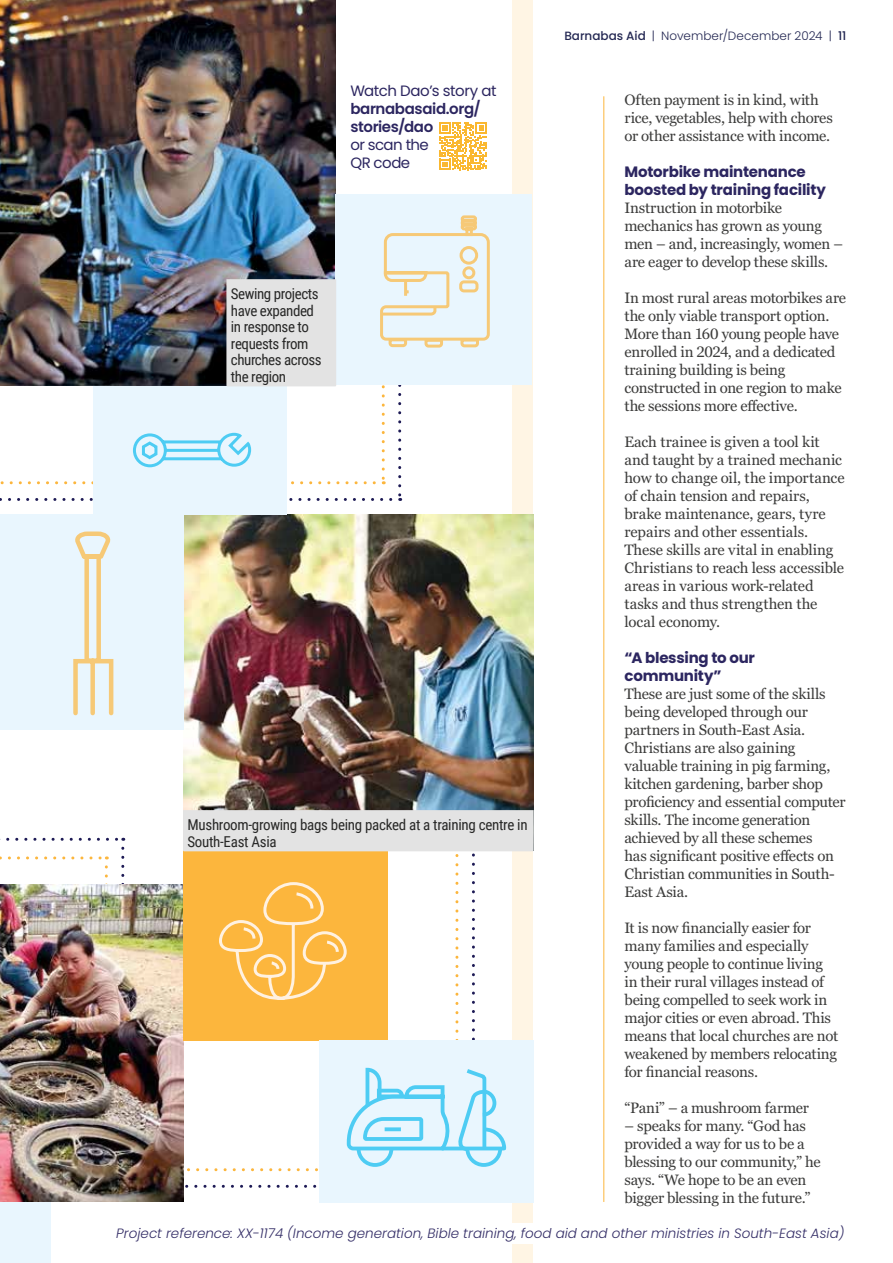
<style>
.page{position:relative;width:893px;height:1263px;background:#fff}
.page>*{position:absolute;margin:0;border:0;box-sizing:border-box;transform-origin:0 0}
.t1{font:15px/18px "Georgia Pro";letter-spacing:-.015em;color:#3c3c3b}
.t2{font:15px/16.5px "Roboto Condensed";letter-spacing:-.03em;color:#282827}
.t3{font:700 15px/18px "Poppins";letter-spacing:-.015em;color:#2c2660}
.t4{font:15px/18px "Poppins";letter-spacing:-.03em;color:#2c2660}
.t5{font:600 15px/18px "Poppins";letter-spacing:-.025em;color:#2c2660}
.t6{font:italic 300 13.5px "Poppins";color:#332d66}
.t7{font:300 12px "Poppins";letter-spacing:.01em;color:#242853}
.s1{font-weight:500}
</style>
<div class="page">
<div style="left:512px;top:0;width:20px;height:1263px;background:#fff5e4"></div>
<div style="left:0;top:1101px;width:51px;height:162px;background:#e9f6fe"></div>
<img style="left:0;top:0;width:335px;height:213px">
<img style="left:0;top:1188px;width:183px;height:14px">
<img style="left:183px;top:514px;width:351px;height:281px">
<div style="left:93px;top:386px;width:194px;height:128px;background:#e9f6fe"></div>
<div style="left:319px;top:1041px;width:215px;height:162px;background:#e9f6fe"></div>
<div style="left:336px;top:195px;width:196px;height:190px;background:#e9f6fe"></div>
<div style="left:0;top:514px;width:183px;height:216px;background:#e9f6fe"></div>
<hr style="left:603px;top:96px;width:1px;height:1106px;background:#fcb63d">
<img style="left:0;top:795px;width:534px;height:393px">
<svg style="left:73px;top:531px;width:41px;height:185px"></svg>
<img style="left:0;top:213px;width:490px;height:288px">
<div style="left:109px;top:1223px;width:741px;height:21px;background:#fff"></div>
<svg style="left:439px;top:123px;width:48px;height:47px"></svg>
<p class="t7" style="left:564px;top:29px;width:283px"><span class="s1">Barnabas Aid</span> | November/December 2024 | <span class="s1">11</span></p>
<p class="t4" style="left:350px;top:81px;width:148px">Watch Dao’s story at</p>
<p class="t5" style="left:350px;top:99px;width:132px">barnabasaid.org/ stories/dao</p>
<p class="t4" style="left:350px;top:135px;width:80px">or scan the<br>QR code</p>
<p class="t1" style="left:624px;top:91px;width:210px">Often payment is in kind, with rice, vegetables, help with chores or other assistance with income.</p>
<p class="t3" style="left:624px;top:163px;width:203px">Motorbike maintenance boosted by training facility</p>
<p class="t1" style="left:624px;top:199px;width:220px">Instruction in motorbike mechanics has grown as young men – and, increasingly, women – are eager to develop these skills.</p>
<p class="t1" style="left:624px;top:289px;width:223px">In most rural areas motorbikes are the only viable transport option.<br>More than 160 young people have enrolled in 2024, and a dedicated training building is being constructed in one region to make the sessions more effective.</p>
<p class="t1" style="left:624px;top:433px;width:222px">Each trainee is given a tool kit and taught by a trained mechanic how to change oil, the importance of chain tension and repairs, brake maintenance, gears, tyre repairs and other essentials.<br>These skills are vital in enabling<br>Christians to reach less accessible areas in various work-related tasks and thus strengthen the local economy.</p>
<p class="t3" style="left:624px;top:649px;width:132px">“A blessing to our community”</p>
<p class="t1" style="left:624px;top:685px;width:223px">These are just some of the skills being developed through our partners in South-East Asia.<br>Christians are also gaining valuable training in pig farming, kitchen gardening, barber shop proficiency and essential computer skills. The income generation achieved by all these schemes<br>has significant positive effects on<br>Christian communities in South-<br>East Asia.</p>
<p class="t1" style="left:624px;top:919px;width:215px">It is now financially easier for many families and especially young people to continue living in their rural villages instead of being compelled to seek work in major cities or even abroad. This means that local churches are not weakened by members relocating for financial reasons.</p>
<p class="t1" style="left:624px;top:1099px;width:186px">“Pani” – a mushroom farmer</p>
<p class="t1" style="left:624px;top:1117px;width:198px">– speaks for many. “God has provided a way for us to be a blessing to our community,” he says. “We hope to be an even bigger blessing in the future.”</p>
<p class="t6" style="left:116px;top:1225px;width:730px">Project reference: XX-1174 (Income generation, Bible training, food aid and other ministries in South-East Asia)</p>
<p class="t2" style="left:231px;top:285px;width:92px">Sewing projects have expanded in response to requests from churches across the region</p>
<p class="t2" style="left:188px;top:816px;width:342px">Mushroom-growing bags being packed at a training centre in<br>South-East Asia</p>
</div>
